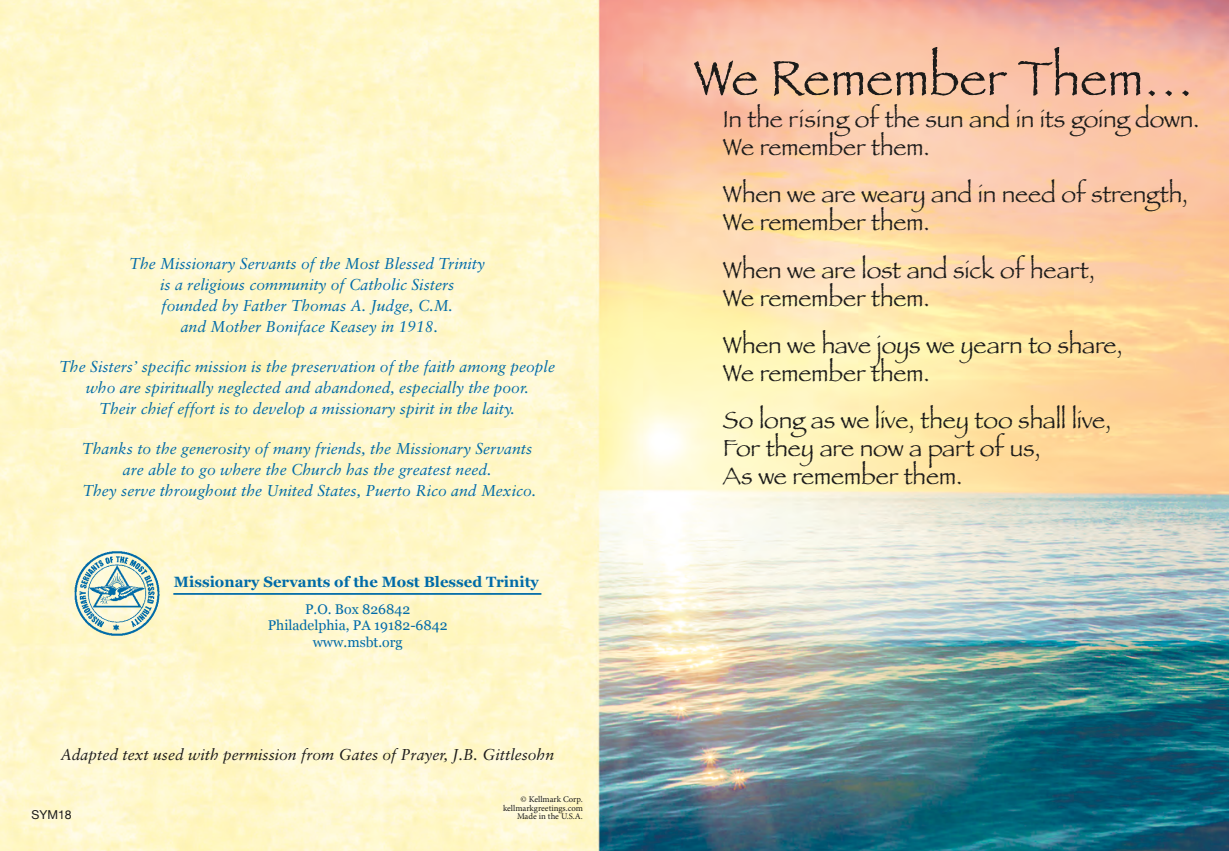
<style>
.page{position:relative;width:1229px;height:851px;background:#fff}
.page>*{position:absolute;margin:0;border:0;box-sizing:border-box;transform-origin:0 0}
.t1{font:50.75px "Papyrus";color:#1c1b1a}
.t2{font:24.5px/28px "Papyrus";letter-spacing:-.01em;color:#1c1b1a}
.t3{font:italic 15.75px/21.2px "Sabon";color:#006ba8;text-align:center}
.t4{font:italic 15.75px "Sabon";color:#1c1b1a}
.t5{font:700 14.88px "Georgia";color:#006ba8}
.t6{font:14px/16.8px "Georgia";color:#006ba8;text-align:center}
.t7{font:12.25px "Helvetica Neue";color:#1c1b1a}
.t8{font:8.75px/8.8px "Minion Pro";color:#1c1b1a;text-align:right}
</style>
<div class="page">
<img style="left:0;top:0;width:1228px;height:850px">
<img style="left:73px;top:550px;width:87px;height:86px">
<hr style="left:173px;top:593px;width:368px;height:1px;background:#006ba8">
<p class="t3" style="left:129px;top:252px;width:357px">The Missionary Servants of the Most Blessed Trinity is a religious community of Catholic Sisters<br>founded by Father Thomas A. Judge, C.M.<br>and Mother Boniface Keasey in 1918.</p>
<p class="t3" style="left:59px;top:356px;width:497px">The Sisters’ specific mission is the preservation of the faith among people who are spiritually neglected and abandoned, especially the poor.<br>Their chief effort is to develop a missionary spirit in the laity.</p>
<p class="t3" style="left:82px;top:438px;width:455px">Thanks to the generosity of many friends, the Missionary Servants are able to go where the Church has the greatest need.<br>They serve throughout the United States, Puerto Rico and Mexico.</p>
<p class="t5" style="left:174px;top:573px;width:366px">Missionary Servants of the Most Blessed Trinity</p>
<p class="t6" style="left:268px;top:600px;width:181px">P.O. Box 826842<br>Philadelphia, PA 19182-6842 www.msbt.org</p>
<p class="t4" style="left:60px;top:745px;width:495px">Adapted text used with permission from Gates of Prayer, J.B. Gittlesohn</p>
<p class="t8" style="left:503px;top:794px;width:81px">© Kellmark Corp. kellmarkgreetings.com</p>
<p class="t7" style="left:32px;top:807px;width:42px">SYM18</p>
<p class="t8" style="left:517px;top:812px;width:67px">Made in the U.S.A.</p>
<h1 class="t1" style="left:693px;top:47px;width:502px">We Remember Them…</h1>
<h2 class="t2" style="left:723px;top:104px;width:478px">In the rising of the sun and in its going down.<br>We remember them.</h2>
<h2 class="t2" style="left:723px;top:180px;width:467px">When we are weary and in need of strength,<br>We remember them.</h2>
<h2 class="t2" style="left:723px;top:255px;width:374px">When we are lost and sick of heart,<br>We remember them.</h2>
<h2 class="t2" style="left:723px;top:330px;width:402px">When we have joys we yearn to share,<br>We remember them.</h2>
<h2 class="t2" style="left:723px;top:405px;width:390px">So long as we live, they too shall live,<br>For they are now a part of us,<br>As we remember them.</h2>
</div>
